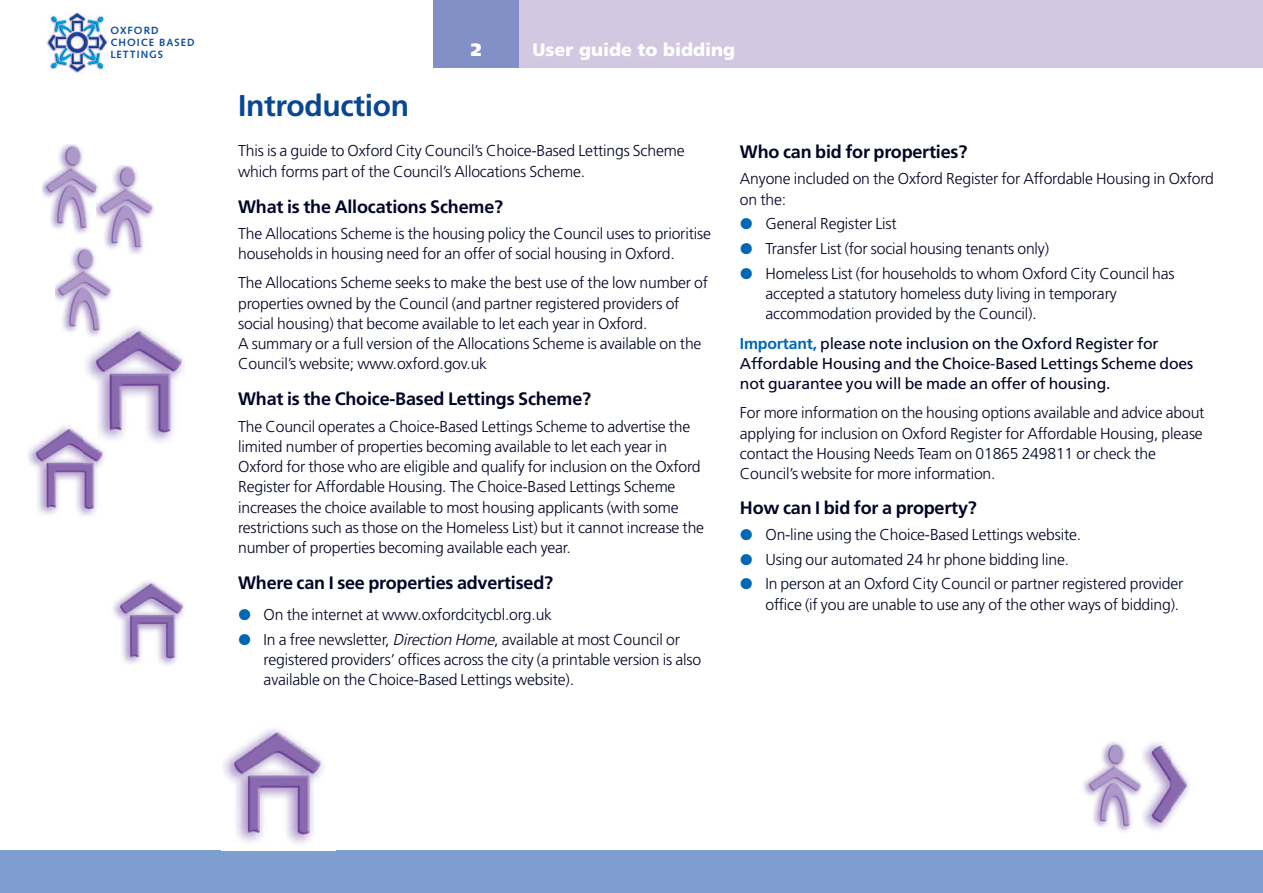
<style>
.page{position:relative;width:1263px;height:893px;background:#fff}
.page>*{position:absolute;margin:0;border:0;box-sizing:border-box;transform-origin:0 0}
.t1{font:700 30px "Frutiger";letter-spacing:-.01em;color:#094694}
.t2{font:700 18px "Frutiger";letter-spacing:-.01em;color:#000424}
.t3{font:900 18px "Frutiger";color:#fff}
.t4{font:900 18px "Frutiger";color:#fff}
.t5{font:300 15.75px/20.2px "Frutiger";letter-spacing:-.01em;color:#000424}
.t6{font:15.75px/20.2px "Frutiger";letter-spacing:-.01em;color:#000424}
.t7{font:700 10.5px/12px "Syntax";letter-spacing:.1em;color:#0d4da1}
.s1{font-style:italic}
.s2{font-weight:700;color:#0166b3}
</style>
<div class="page">
<div style="left:434px;top:0;width:829px;height:68px;background:#d3c8e2"></div>
<div style="left:0;top:850px;width:1263px;height:43px;background:#7e9ed2"></div>
<img style="left:46px;top:12px;width:62px;height:61px">
<div style="left:434px;top:0;width:85px;height:68px;background:#838fc7"></div>
<img style="left:55px;top:248px;width:57px;height:84px">
<img style="left:43px;top:145px;width:54px;height:89px">
<img style="left:105px;top:165px;width:50px;height:88px">
<img style="left:97px;top:248px;width:43px;height:7px">
<img style="left:97px;top:165px;width:31px;height:78px">
<img style="left:140px;top:328px;width:45px;height:114px">
<img style="left:83px;top:320px;width:57px;height:101px">
<img style="left:28px;top:421px;width:97px;height:95px">
<img style="left:113px;top:580px;width:72px;height:85px">
<img style="left:223px;top:729px;width:101px;height:115px">
<img style="left:1083px;top:741px;width:58px;height:91px">
<img style="left:1141px;top:742px;width:48px;height:88px">
<p class="t7" style="left:110px;top:25px;width:86px">OXFORD<br>CHOICE BASED<br>LETTINGS</p>
<h1 class="t1" style="left:238px;top:94px;width:172px">Introduction</h1>
<p class="t4" style="left:471px;top:43px;width:12px">2</p>
<p class="t3" style="left:532px;top:43px;width:204px">User guide to bidding</p>
<p class="t5" style="left:238px;top:142px;width:448px">This is a guide to Oxford City Council’s Choice-Based Lettings Scheme which forms part of the Council’s Allocations Scheme.</p>
<p class="t2" style="left:238px;top:199px;width:267px">What is the Allocations Scheme?</p>
<p class="t5" style="left:238px;top:225px;width:474px">The Allocations Scheme is the housing policy the Council uses to prioritise households in housing need for an offer of social housing in Oxford.</p>
<p class="t5" style="left:238px;top:274px;width:471px">The Allocations Scheme seeks to make the best use of the low number of properties owned by the Council (and partner registered providers of social housing) that become available to let each year in Oxford.<br>A summary or a full version of the Allocations Scheme is available on the Council’s website; www.oxford.gov.uk</p>
<p class="t2" style="left:238px;top:392px;width:355px">What is the Choice-Based Lettings Scheme?</p>
<p class="t5" style="left:238px;top:417px;width:467px">The Council operates a Choice-Based Lettings Scheme to advertise the limited number of properties becoming available to let each year in Oxford for those who are eligible and qualify for inclusion on the Oxford Register for Affordable Housing. The Choice-Based Lettings Scheme increases the choice available to most housing applicants (with some restrictions such as those on the Homeless List) but it cannot increase the number of properties becoming available each year.</p>
<p class="t2" style="left:238px;top:576px;width:316px">Where can I see properties advertised?</p>
<p class="t5" style="left:264px;top:603px;width:418px;line-height:24.8px">On the internet at www.oxfordcitycbl.org.uk<br>In a free newsletter, <span class="s1">DirectionHome</span>, available at most Council or</p>
<p class="t5" style="left:264px;top:651px;width:439px">registered providers’ offices across the city (a printable version is also available on the Choice-Based Lettings website).</p>
<p class="t2" style="left:740px;top:145px;width:229px">Who can bid for properties?</p>
<p class="t5" style="left:740px;top:170px;width:476px">Anyone included on the Oxford Register for Affordable Housing in Oxford on the:</p>
<p class="t5" style="left:765px;top:213px;width:411px;line-height:24.8px">General Register List<br>Transfer List (for social housing tenants only)<br>Homeless List (for households to whom Oxford City Council has</p>
<p class="t5" style="left:765px;top:285px;width:353px">accepted a statutory homeless duty living in temporary accommodation provided by the Council).</p>
<p class="t6" style="left:740px;top:334px;width:455px"><span class="s2">Important,</span> please note inclusion on the Oxford Register for<br>Affordable Housing and the Choice-Based Lettings Scheme does not guarantee you will be made an offer of housing.</p>
<p class="t5" style="left:740px;top:404px;width:466px">For more information on the housing options available and advice about applying for inclusion on Oxford Register for Affordable Housing, please contact the Housing Needs Team on 01865 249811 or check the Council’s website for more information.</p>
<p class="t2" style="left:740px;top:500px;width:238px">How can I bid for a property?</p>
<p class="t5" style="left:765px;top:523px;width:419px;line-height:24.8px">On-line using the Choice-Based Lettings website.<br>Using our automated 24 hr phone bidding line.<br>In person at an Oxford City Council or partner registered provider</p>
<p class="t5" style="left:765px;top:595px;width:415px">office (if you are unable to use any of the other ways of bidding).</p>
</div>
